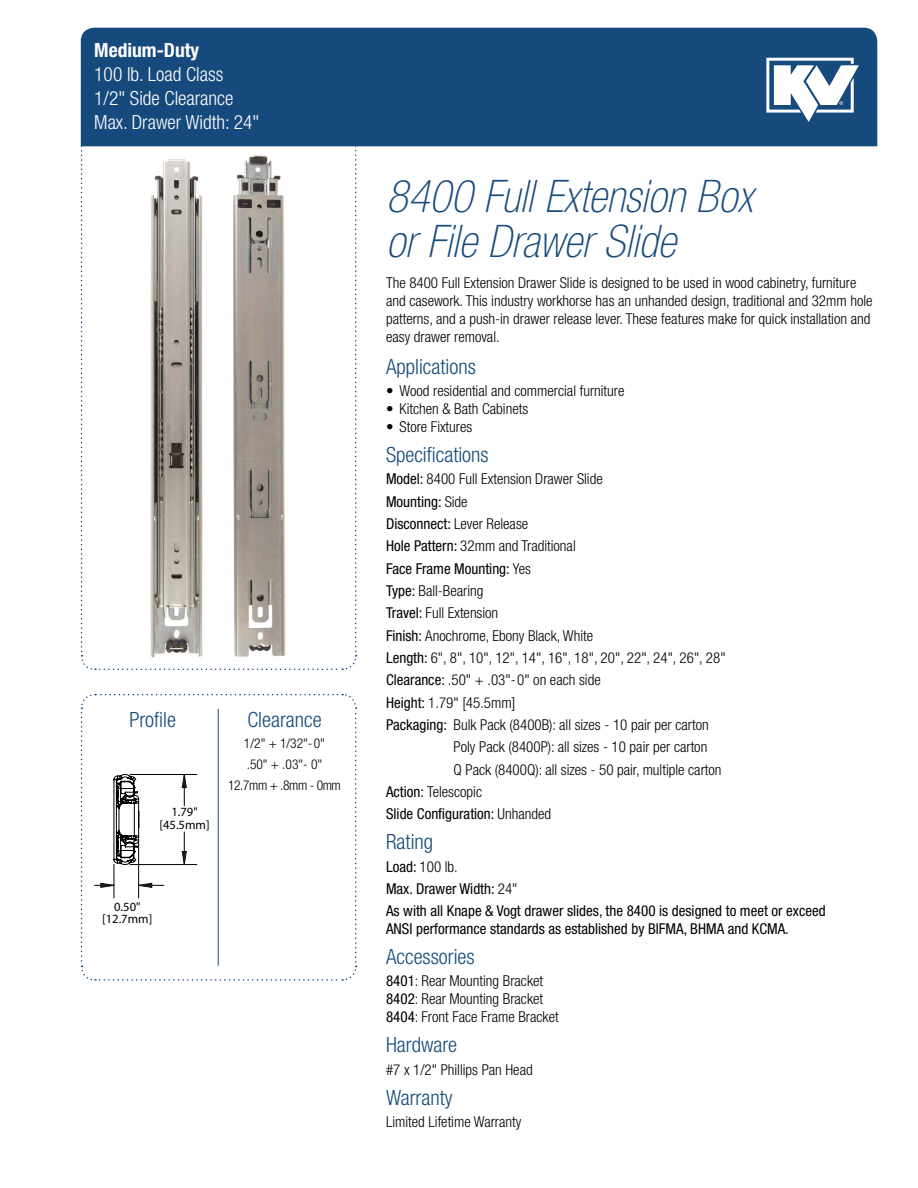
<style>
.page{position:relative;width:918px;height:1188px;background:#fff}
.page>*{position:absolute;margin:0;border:0;box-sizing:border-box;transform-origin:0 0}
.t1{font:italic 100 condensed 45px/45px "Helvetica Neue";color:#174a7c}
.t2{font:300 condensed 21px "Helvetica Neue";color:#174a7c}
.t3{font:300 condensed 19.5px/24px "Helvetica Neue";color:#fff}
.t4{font:700 condensed 19.5px "Helvetica Neue";color:#fff}
.t5{font:300 condensed 15px/18px "Helvetica Neue";color:#000}
.t6{font:condensed 15px/22.4px "Helvetica Neue";color:#000}
.t7{font:300 condensed 13.5px/20.9px "Helvetica Neue";letter-spacing:-.03em;color:#000;text-align:center}
.t8{font:12.6px/12.6px "Myriad Pro";color:#000;text-align:center}
.s1{font-weight:400}
.s2{font-weight:300}
</style>
<div class="page">
<svg style="left:80px;top:80px;width:277px;height:590px"></svg>
<div style="left:81px;top:28px;width:796px;height:118px;background:#174a7c"></div>
<svg style="left:766px;top:51px;width:104px;height:71px"></svg>
<svg style="left:80px;top:693px;width:277px;height:288px"></svg>
<h3 class="t4" style="left:94px;top:38px;width:107px">Medium-Duty</h3>
<h3 class="t3" style="left:94px;top:62px;width:166px">100 lb. Load Class<br>1/2" Side Clearance<br>Max. Drawer Width: 24"</h3>
<h2 class="t2" style="left:129px;top:708px;width:48px">Profile</h2>
<h2 class="t2" style="left:247px;top:708px;width:76px">Clearance</h2>
<p class="t7" style="left:228px;top:733px;width:114px">1/2" + 1/32"-0"<br>.50" + .03"- 0"<br>12.7mm + .8mm - 0mm</p>
<p class="t8" style="left:160px;top:806px;width:52px">1.79" [45.5mm]</p>
<p class="t8" style="left:102px;top:900px;width:52px">0.50" [12.7mm]</p>
<h1 class="t1" style="left:386px;top:173px;width:369px">8400 Full Extension Box or File Drawer Slide</h1>
<p class="t5" style="left:386px;top:274px;width:488px">The 8400 Full Extension Drawer Slide is designed to be used in wood cabinetry, furniture and casework. This industry workhorse has an unhanded design, traditional and 32mm hole patterns, and a push-in drawer release lever. These features make for quick installation and easy drawer removal.</p>
<h2 class="t2" style="left:386px;top:354px;width:91px">Applications</h2>
<p class="t5" style="left:386px;top:382px;width:240px">• Wood residential and commercial furniture</p>
<p class="t5" style="left:386px;top:400px;width:144px">• Kitchen &amp; Bath Cabinets</p>
<p class="t5" style="left:386px;top:418px;width:88px">• Store Fixtures</p>
<h2 class="t2" style="left:386px;top:443px;width:104px">Specifications</h2>
<p class="t5" style="left:386px;top:470px;width:218px"><span class="s1">Model:</span> 8400 Full Extension Drawer Slide</p>
<p class="t6" style="left:386px;top:490px;width:83px">Mounting: <span class="s2">Side</span></p>
<p class="t5" style="left:386px;top:515px;width:144px"><span class="s1">Disconnect:</span> Lever Release</p>
<p class="t5" style="left:386px;top:537px;width:191px"><span class="s1">Hole Pattern:</span> 32mm and Traditional</p>
<p class="t6" style="left:386px;top:557px;width:146px">Face Frame Mounting: <span class="s2">Yes</span></p>
<p class="t5" style="left:386px;top:582px;width:99px"><span class="s1">Type:</span> Ball-Bearing</p>
<p class="t5" style="left:386px;top:604px;width:114px"><span class="s1">Travel:</span> Full Extension</p>
<p class="t5" style="left:386px;top:626px;width:209px"><span class="s1">Finish:</span> Anochrome, Ebony Black, White</p>
<p class="t5" style="left:386px;top:649px;width:341px"><span class="s1">Length:</span> 6", 8", 10", 12", 14", 16", 18", 20", 22", 24", 26", 28"</p>
<p class="t5" style="left:386px;top:671px;width:216px"><span class="s1">Clearance:</span> .50" + .03"-0" on each side</p>
<p class="t5" style="left:386px;top:693px;width:131px"><span class="s1">Height:</span> 1.79" [45.5mm]</p>
<p class="t5" style="left:386px;top:716px;width:324px"><span class="s1">Packaging:</span> Bulk Pack (8400B): all sizes - 10 pair per carton</p>
<p class="t5" style="left:454px;top:738px;width:255px">Poly Pack (8400P): all sizes - 10 pair per carton</p>
<p class="t5" style="left:454px;top:760px;width:269px">Q Pack (8400Q): all sizes - 50 pair, multiple carton</p>
<p class="t5" style="left:386px;top:782px;width:98px"><span class="s1">Action:</span> Telescopic</p>
<p class="t6" style="left:386px;top:803px;width:167px">Slide Configuration: <span class="s2">Unhanded</span></p>
<h2 class="t2" style="left:386px;top:830px;width:49px">Rating</h2>
<p class="t6" style="left:386px;top:855px;width:441px">Load: <span class="s2">100 lb.<br></span>Max. Drawer Width: <span class="s2">24"<br></span>As with all Knape &amp; Vogt drawer slides, the 8400 is designed to meet or exceed</p>
<p class="t6" style="left:386px;top:918px;width:404px">ANSI performance standards as established by BIFMA, BHMA and KCMA.</p>
<h2 class="t2" style="left:386px;top:945px;width:90px">Accessories</h2>
<p class="t5" style="left:386px;top:972px;width:174px"><span class="s1">8401</span>: Rear Mounting Bracket<br><span class="s1">8402</span>: Rear Mounting Bracket<br><span class="s1">8404</span>: Front Face Frame Bracket</p>
<h2 class="t2" style="left:386px;top:1033px;width:73px">Hardware</h2>
<p class="t5" style="left:386px;top:1060px;width:148px">#7 x 1/2" Phillips Pan Head</p>
<h2 class="t2" style="left:386px;top:1085px;width:68px">Warranty</h2>
<p class="t5" style="left:386px;top:1113px;width:137px">Limited Lifetime Warranty</p>
</div>
